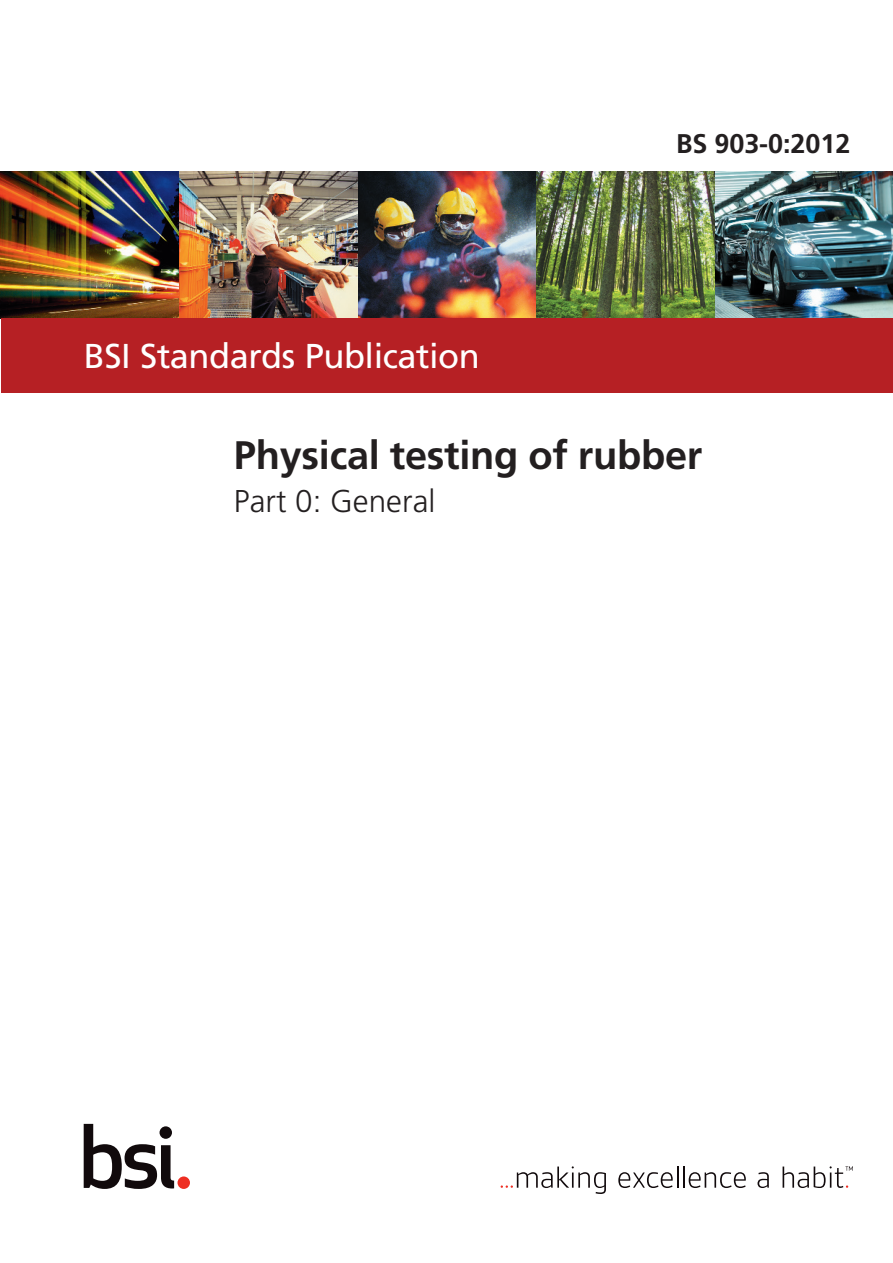
<style>
.page{position:relative;width:893px;height:1263px;background:#fff}
.page>*{position:absolute;margin:0;border:0;box-sizing:border-box;transform-origin:0 0}
.t1{font:700 39.75px "Frutiger";letter-spacing:-.005em;color:#231f20}
.t2{font:34.5px "Frutiger LT Std";letter-spacing:-.015em;color:#fff}
.Subtitle{font:300 31.5px "Frutiger";letter-spacing:.005em;color:#231f20}
.t3{font:700 27px "Frutiger";letter-spacing:-.005em;color:#231f20}
</style>
<div class="page">
<img style="left:1px;top:172px;width:179px;height:146px">
<img style="left:180px;top:172px;width:178px;height:146px">
<img style="left:358px;top:172px;width:179px;height:146px">
<img style="left:537px;top:172px;width:178px;height:146px">
<img style="left:715px;top:172px;width:178px;height:146px">
<div style="left:1px;top:318px;width:892px;height:75px;background:#b62024"></div>
<svg style="left:501px;top:1166px;width:105px;height:28px"></svg>
<svg style="left:618px;top:1166px;width:60px;height:22px"></svg>
<hr style="left:683px;top:1166px;width:2px;height:22px;background:#110a0c">
<svg style="left:689px;top:1172px;width:57px;height:16px"></svg>
<svg style="left:757px;top:1172px;width:12px;height:16px"></svg>
<svg style="left:783px;top:1166px;width:70px;height:22px"></svg>
<svg style="left:84px;top:1124px;width:90px;height:65px"></svg>
<div style="left:178px;top:1176px;width:12px;height:13px;background:#ee2e22;border-radius:50%"></div>
<p class="t2" style="left:84px;top:336px;width:397px">BSI Standards Publication</p>
<p class="t3" style="left:676px;top:128px;width:176px">BS 903-0:2012</p>
<p class="t1" style="left:234px;top:432px;width:470px">Physical testing of rubber</p>
<p class="Subtitle" style="left:234px;top:484px;width:203px">Part 0: General</p>
</div>
